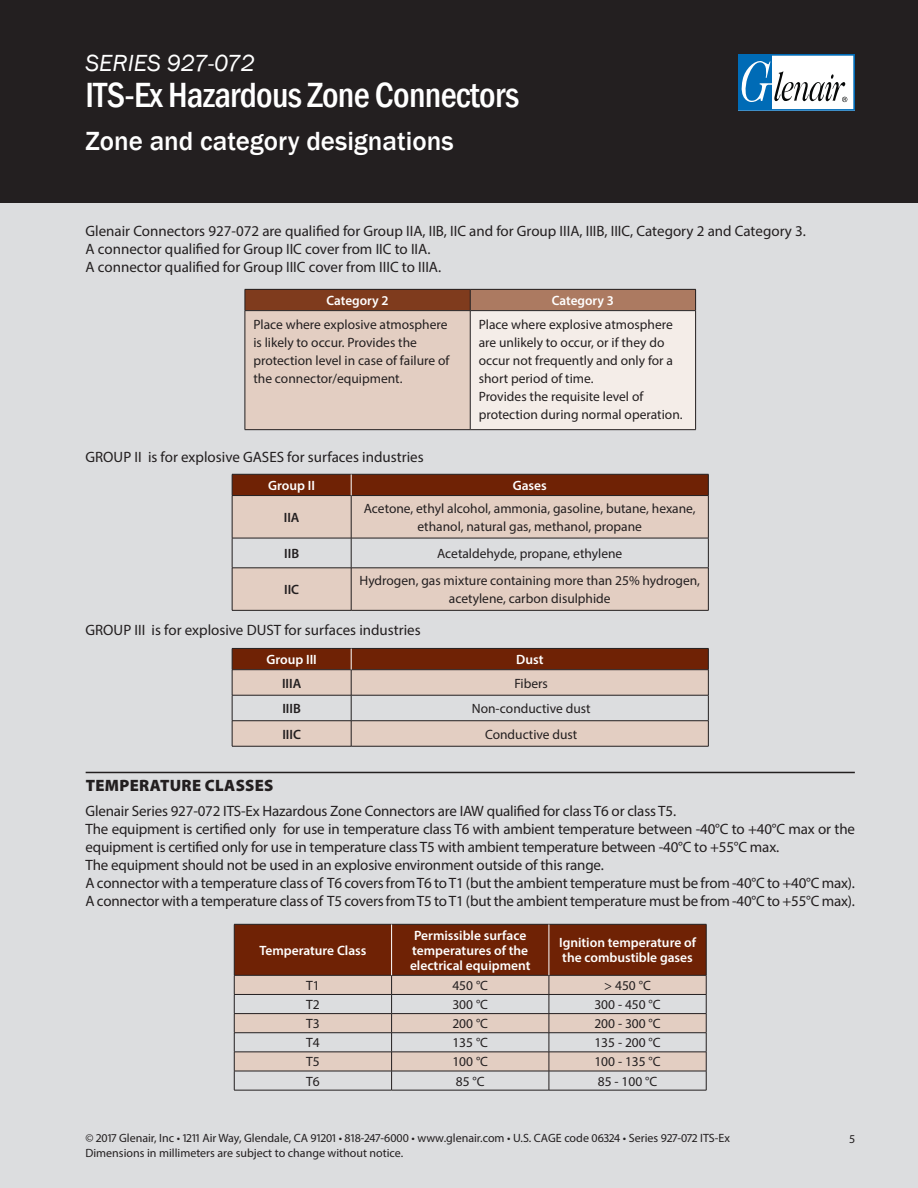
<style>
.page{position:relative;width:918px;height:1188px;background:#dcdddf}
.page>*{position:absolute;margin:0;border:0;box-sizing:border-box;transform-origin:0 0}
.catalog_section{font:500 condensed 36px "Franklin Gothic";letter-spacing:-.02em;color:#fff}
.item_description{font:500 27px "Franklin Gothic";color:#fff}
.series{font:italic 24px "Franklin Gothic";color:#fff}
.head_w__ra{font:900 16.5px "Myriad Pro";letter-spacing:.02em;color:#231f20}
.table_subhd_semibld{font:15px/18px "Myriad Pro";letter-spacing:-.01em;color:#231f20}
.table_subhd_semibld-2{font:13.5px/18px "Myriad Pro";color:#231f20}
.table_subhd_semibld-3{font:600 13.5px/15px "Myriad Pro";color:#fff}
.table_subhd_semibld-4{font:600 13.5px "Myriad Pro";color:#231f20}
.table_Title_H{font:600 13.5px "Myriad Pro";color:#fff}
.t1{font:12px "Myriad Pro";color:#231f20}
</style>
<div class="page">
<div style="left:0;top:0;width:918px;height:202px;background:#231f20"></div>
<svg style="left:738px;top:54px;width:117px;height:57px;background:#9fc0d6"></svg>
<svg style="left:234px;top:925px;width:473px;height:165px"></svg>
<hr style="left:234px;top:1090px;width:158px;height:1px;background:#231f20">
<hr style="left:392px;top:1090px;width:157px;height:1px;background:#231f20">
<hr style="left:549px;top:1090px;width:157px;height:1px;background:#231f20">
<hr style="left:234px;top:924px;width:158px;height:1px;background:#231f20">
<hr style="left:234px;top:924px;width:1px;height:51px;background:#231f20">
<hr style="left:392px;top:924px;width:157px;height:1px;background:#231f20">
<hr style="left:549px;top:924px;width:157px;height:1px;background:#231f20">
<hr style="left:706px;top:924px;width:1px;height:51px;background:#231f20">
<hr style="left:234px;top:975px;width:158px;height:1px;background:#231f20">
<hr style="left:392px;top:975px;width:157px;height:1px;background:#231f20">
<hr style="left:549px;top:975px;width:157px;height:1px;background:#231f20">
<hr style="left:391px;top:924px;width:1px;height:51px;background:#fff">
<hr style="left:549px;top:924px;width:1px;height:51px;background:#fff">
<svg style="left:233px;top:496px;width:475px;height:114px;fill:#e3cec2"></svg>
<hr style="left:232px;top:496px;width:1px;height:42px;background:#231f20">
<hr style="left:351px;top:496px;width:1px;height:42px;background:#231f20">
<hr style="left:708px;top:496px;width:1px;height:42px;background:#231f20">
<hr style="left:232px;top:538px;width:119px;height:1px;background:#231f20">
<hr style="left:232px;top:538px;width:1px;height:30px;background:#231f20">
<hr style="left:351px;top:538px;width:358px;height:1px;background:#231f20">
<hr style="left:351px;top:538px;width:1px;height:30px;background:#231f20">
<hr style="left:708px;top:538px;width:1px;height:30px;background:#231f20">
<hr style="left:232px;top:568px;width:119px;height:1px;background:#231f20">
<hr style="left:232px;top:568px;width:1px;height:42px;background:#231f20">
<hr style="left:351px;top:568px;width:358px;height:1px;background:#231f20">
<hr style="left:351px;top:568px;width:1px;height:42px;background:#231f20">
<hr style="left:708px;top:568px;width:1px;height:42px;background:#231f20">
<hr style="left:232px;top:610px;width:119px;height:1px;background:#231f20">
<hr style="left:351px;top:610px;width:358px;height:1px;background:#231f20">
<svg style="left:232px;top:474px;width:477px;height:22px;background:#692208"></svg>
<hr style="left:232px;top:746px;width:119px;height:1px;background:#231f20">
<hr style="left:351px;top:746px;width:358px;height:1px;background:#231f20">
<svg style="left:232px;top:648px;width:477px;height:98px"></svg>
<hr style="left:86px;top:772px;width:769px;height:1px;background:#231f20">
<div style="left:245px;top:289px;width:225px;height:22px;background:#7f3b1d"></div>
<div style="left:470px;top:289px;width:226px;height:22px;background:#ac7a61"></div>
<div style="left:245px;top:311px;width:225px;height:119px;background:#e3cec2"></div>
<div style="left:470px;top:311px;width:226px;height:119px;background:#f4ede8"></div>
<hr style="left:245px;top:311px;width:1px;height:118px;background:#231f20">
<hr style="left:470px;top:311px;width:1px;height:118px;background:#231f20">
<hr style="left:695px;top:311px;width:1px;height:118px;background:#231f20">
<hr style="left:470px;top:429px;width:226px;height:1px;background:#231f20">
<hr style="left:245px;top:429px;width:225px;height:1px;background:#231f20">
<svg style="left:245px;top:290px;width:1px;height:20px"></svg>
<svg style="left:470px;top:290px;width:1px;height:20px"></svg>
<svg style="left:695px;top:290px;width:1px;height:20px"></svg>
<hr style="left:245px;top:310px;width:225px;height:1px;background:#231f20">
<hr style="left:470px;top:310px;width:226px;height:1px;background:#231f20">
<hr style="left:245px;top:289px;width:225px;height:1px;background:#231f20">
<hr style="left:470px;top:289px;width:226px;height:1px;background:#231f20">
<p class="series" style="left:86px;top:48px;width:171px">SERIES 927-072</p>
<p class="catalog_section" style="left:86px;top:71px;width:435px">ITS-Ex Hazardous Zone Connectors</p>
<p class="item_description" style="left:86px;top:125px;width:370px">Zone and category designations</p>
<p class="table_subhd_semibld" style="left:86px;top:222px;width:722px">Glenair Connectors 927-072 are qualified for Group IIA, IIB, IIC and for Group IIIA, IIIB, IIIC, Category 2 and Category 3.</p>
<p class="table_subhd_semibld" style="left:86px;top:240px;width:346px">A connector qualified for Group IIC cover from IIC to IIA.</p>
<p class="table_subhd_semibld" style="left:86px;top:258px;width:357px">A connector qualified for Group IIIC cover from IIIC to IIIA.</p>
<p class="table_Title_H" style="left:326px;top:292px;width:64px">Category 2</p>
<p class="table_Title_H" style="left:552px;top:292px;width:64px">Category 3</p>
<p class="table_subhd_semibld-2" style="left:253px;top:316px;width:198px">Place where explosive atmosphere is likely to occur. Provides the protection level in case of failure of the connector/equipment.</p>
<p class="table_subhd_semibld-2" style="left:479px;top:316px;width:196px">Place where explosive atmosphere are unlikely to occur, or if they do occur not frequently and only for a short period of time.</p>
<p class="table_subhd_semibld-2" style="left:479px;top:388px;width:205px">Provides the requisite level of protection during normal operation.</p>
<p class="table_subhd_semibld" style="left:86px;top:448px;width:340px">GROUP II is for explosive GASES for surfaces industries</p>
<p class="table_subhd_semibld-3" style="left:268px;top:478px;width:48px">Group II</p>
<p class="table_subhd_semibld-3" style="left:513px;top:478px;width:36px">Gases</p>
<p class="table_subhd_semibld-4" style="left:284px;top:509px;width:17px">IIA</p>
<p class="table_subhd_semibld-2" style="left:364px;top:499px;width:333px;text-align:center">Acetone, ethyl alcohol, ammonia, gasoline, butane, hexane, ethanol, natural gas, methanol, propane</p>
<p class="table_subhd_semibld-4" style="left:284px;top:545px;width:16px">IIB</p>
<p class="table_subhd_semibld-2" style="left:437px;top:544px;width:187px">Acetaldehyde, propane, ethylene</p>
<p class="table_subhd_semibld-4" style="left:284px;top:581px;width:17px">IIC</p>
<p class="table_subhd_semibld-2" style="left:359px;top:571px;width:342px;text-align:center">Hydrogen, gas mixture containing more than 25% hydrogen, acetylene, carbon disulphide</p>
<p class="table_subhd_semibld" style="left:86px;top:621px;width:337px">GROUP III is for explosive DUST for surfaces industries</p>
<p class="table_subhd_semibld-3" style="left:266px;top:652px;width:52px">Group III</p>
<p class="table_subhd_semibld-3" style="left:516px;top:652px;width:29px">Dust</p>
<p class="table_subhd_semibld-4" style="left:282px;top:674px;width:21px">IIIA</p>
<p class="table_subhd_semibld-2" style="left:514px;top:674px;width:35px">Fibers</p>
<p class="table_subhd_semibld-4" style="left:282px;top:700px;width:20px">IIIB</p>
<p class="table_subhd_semibld-2" style="left:472px;top:699px;width:120px">Non-conductive dust</p>
<p class="table_subhd_semibld-4" style="left:282px;top:725px;width:20px">IIIC</p>
<p class="table_subhd_semibld-2" style="left:485px;top:725px;width:94px">Conductive dust</p>
<p class="head_w__ra" style="left:86px;top:776px;width:189px">TEMPERATURE CLASSES</p>
<p class="table_subhd_semibld" style="left:86px;top:802px;width:592px">Glenair Series 927-072 ITS-Ex Hazardous Zone Connectors are IAW qualified for class T6 or class T5.</p>
<p class="table_subhd_semibld" style="left:86px;top:820px;width:771px">The equipment is certified only for use in temperature class T6 with ambient temperature between -40°C to +40°C max or the equipment is certified only for use in temperature class T5 with ambient temperature between -40°C to +55°C max.</p>
<p class="table_subhd_semibld" style="left:86px;top:856px;width:520px">The equipment should not be used in an explosive environment outside of this range.</p>
<p class="table_subhd_semibld" style="left:86px;top:874px;width:771px">A connector with a temperature class of T6 covers from T6 to T1 (but the ambient temperature must be from -40°C to +40°C max).</p>
<p class="table_subhd_semibld" style="left:86px;top:892px;width:771px">A connector with a temperature class of T5 covers from T5 to T1 (but the ambient temperature must be from -40°C to +55°C max).</p>
<p class="table_subhd_semibld-3" style="left:259px;top:943px;width:109px">Temperature Class</p>
<p class="table_subhd_semibld-3" style="left:412px;top:928px;width:118px">Permissible surface temperatures of the</p>
<p class="table_subhd_semibld-3" style="left:410px;top:958px;width:122px">electrical equipment</p>
<p class="table_subhd_semibld-3" style="left:559px;top:935px;width:138px">Ignition temperature of the combustible gases</p>
<p class="table_subhd_semibld-2" style="left:306px;top:976px;width:15px">T1</p>
<p class="table_subhd_semibld-2" style="left:452px;top:976px;width:37px">450 °C</p>
<p class="table_subhd_semibld-2" style="left:604px;top:976px;width:48px">&gt; 450 °C</p>
<p class="table_subhd_semibld-2" style="left:306px;top:995px;width:15px">T2</p>
<p class="table_subhd_semibld-2" style="left:452px;top:995px;width:37px">300 °C</p>
<p class="table_subhd_semibld-2" style="left:594px;top:995px;width:68px">300 - 450 °C</p>
<p class="table_subhd_semibld-2" style="left:306px;top:1014px;width:15px">T3</p>
<p class="table_subhd_semibld-2" style="left:452px;top:1014px;width:37px">200 °C</p>
<p class="table_subhd_semibld-2" style="left:594px;top:1014px;width:68px">200 - 300 °C</p>
<p class="table_subhd_semibld-2" style="left:306px;top:1034px;width:15px">T4</p>
<p class="table_subhd_semibld-2" style="left:452px;top:1034px;width:37px">135 °C</p>
<p class="table_subhd_semibld-2" style="left:594px;top:1034px;width:68px">135 - 200 °C</p>
<p class="table_subhd_semibld-2" style="left:306px;top:1053px;width:15px">T5</p>
<p class="table_subhd_semibld-2" style="left:452px;top:1053px;width:37px">100 °C</p>
<p class="table_subhd_semibld-2" style="left:594px;top:1053px;width:68px">100 - 135 °C</p>
<p class="table_subhd_semibld-2" style="left:306px;top:1072px;width:15px">T6</p>
<p class="table_subhd_semibld-2" style="left:456px;top:1072px;width:30px">85 °C</p>
<p class="table_subhd_semibld-2" style="left:598px;top:1072px;width:61px">85 - 100 °C</p>
<p class="t1" style="left:86px;top:1131px;width:646px">© 2017 Glenair, Inc • 1211 Air Way, Glendale, CA 91201 • 818-247-6000 • www.glenair.com • U.S. CAGE code 06324 • Series 927-072 ITS-Ex</p>
<p class="t1" style="left:849px;top:1132px;width:7px">5</p>
<p class="t1" style="left:86px;top:1146px;width:319px">Dimensions in millimeters are subject to change without notice.</p>
</div>
